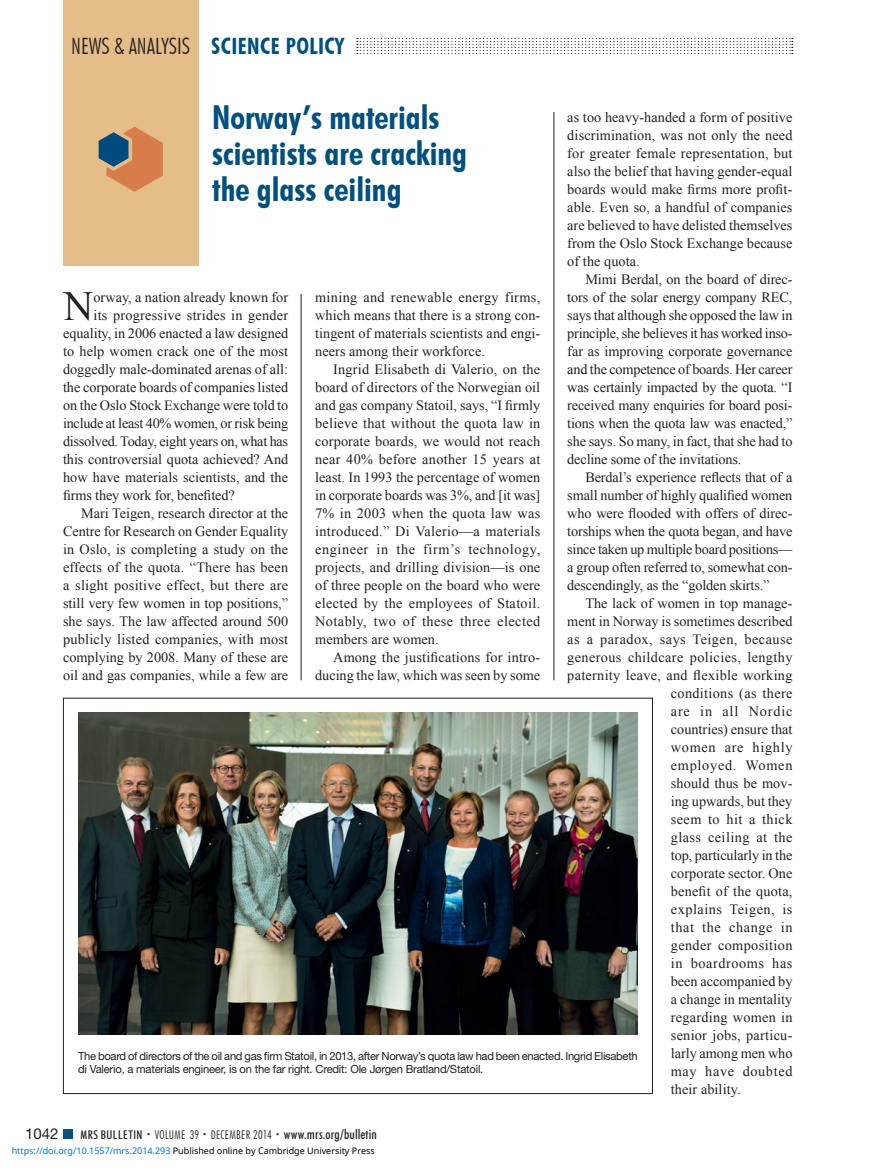
<style>
.page{position:relative;width:878px;height:1175px;background:#fff}
.page>*{position:absolute;margin:0;border:0;box-sizing:border-box;transform-origin:0 0}
.t1{font:41.4px "Times New Roman";color:#231f20}
.t2{font:700 condensed 33px/36px "Futura BT";color:#005080}
.t3{font:300 condensed 22.5px "Futura BT";color:#231f20}
.t4{font:700 condensed 22.5px "Futura BT";letter-spacing:.02em;color:#005080}
.t5{font:15px "Helvetica Neue LT Std";color:#231f20}
.t6{font:14.25px/18px "Times New Roman";letter-spacing:.005em;color:#231f20;text-align:justify}
.t7{font:14.25px "Times New Roman";letter-spacing:.03em;color:#231f20}
.t8{font:14.25px "Times New Roman";letter-spacing:-.02em;color:#231f20}
.t9{font:14.25px "Times New Roman";letter-spacing:.025em;color:#231f20}
.t10{font:14.25px "Times New Roman";letter-spacing:-.015em;color:#231f20}
.t11{font:14.25px "Times New Roman";letter-spacing:.04em;color:#231f20}
.t12{font:14.25px "Times New Roman";letter-spacing:.05em;color:#231f20}
.t13{font:14.25px "Times New Roman";letter-spacing:.035em;color:#231f20}
.t14{font:14.25px "Times New Roman";letter-spacing:.06em;color:#231f20}
.t15{font:14.25px "Times New Roman";letter-spacing:.045em;color:#231f20}
.t16{font:300 condensed 12px "Futura BT";letter-spacing:.025em;color:#231f20}
.t17{font:11.25px/12.8px "Helvetica Neue LT Std";letter-spacing:-.03em;color:#231f20}
.t18{font:9px "Noto Sans";color:#000}
.s1{font-weight:500}
.s2{font-size:7.5px}
.s3{font-weight:500;font-size:13.5px}
.s4{color:#0172cf}
</style>
<div class="page">
<div style="left:63px;top:1130px;width:9px;height:8px;background:#005080"></div>
<svg style="left:357px;top:38px;width:435px;height:16px"></svg>
<div style="left:63px;top:0;width:135px;height:266px;background:#e4bd89"></div>
<svg style="left:99px;top:127px;width:64px;height:65px"></svg>
<hr style="left:553px;top:112px;width:1px;height:568px;background:#231f20">
<hr style="left:301px;top:294px;width:1px;height:386px;background:#231f20">
<img style="left:78px;top:712px;width:559px;height:322px">
<h3 class="t3" style="left:76px;top:33px;width:108px">NEWS &amp; EVENTS</h3>
<h3 class="t4" style="left:212px;top:32px;width:134px">SCIENCE POLICY</h3>
<h3 class="t3" style="left:71px;top:32px;width:120px">NEWS &amp; ANALYSIS</h3>
<h2 class="t2" style="left:212px;top:99px;width:256px">Norway’s materials scientists are cracking the glass ceiling</h2>
<p class="t6" style="left:567px;top:108px;width:227px">as too heavy-handed a form of positive discrimination, was not only the need for greater female representation, but also the belief that having gender-equal boards would make firms more profit&shy;able. Even so, a handful of companies are believed to have delisted themselves from the Oslo Stock Exchange because of the quota.</p>
<p class="t6" style="left:567px;top:270px;width:227px;text-indent:18px">Mimi Berdal, on the board of direc&shy;tors of the solar energy company REC, says that although she opposed the law in principle, she believes it has worked inso&shy;far as improving corporate governance and the competence of boards. Her career was certainly impacted by the quota. “I received many enquiries for board posi&shy;tions when the quota law was enacted,” she says. So many, in fact, that she had to decline some of the invitations.</p>
<p class="t6" style="left:567px;top:468px;width:227px;text-indent:18px">Berdal’s experience reflects that of a small number of highly qualified women who were flooded with offers of direc&shy;torships when the quota began, and have since taken up multiple board positions— a group often referred to, somewhat con&shy;descendingly, as the “golden skirts.”</p>
<p class="t6" style="left:585px;top:594px;width:209px">The lack of women in top manage-</p>
<p class="t6" style="left:567px;top:612px;width:227px">ment in Norway is sometimes described</p>
<p class="t7" style="left:567px;top:631px;width:227px">as a paradox, says Teigen, because</p>
<p class="t7" style="left:567px;top:649px;width:227px">generous childcare policies, lengthy</p>
<p class="t6" style="left:567px;top:666px;width:227px">paternity leave, and flexible working</p>
<p class="t9" style="left:671px;top:685px;width:123px">conditions (as there</p>
<p class="t14" style="left:671px;top:703px;width:123px">are in all Nordic</p>
<p class="t6" style="left:671px;top:720px;width:123px">countries) ensure that</p>
<p class="t12" style="left:671px;top:739px;width:123px">women are highly</p>
<p class="t12" style="left:671px;top:757px;width:123px">employed. Women</p>
<p class="t6" style="left:671px;top:774px;width:123px">should thus be mov-</p>
<p class="t6" style="left:671px;top:792px;width:123px">ing upwards, but they</p>
<p class="t7" style="left:671px;top:811px;width:123px">seem to hit a thick</p>
<p class="t7" style="left:671px;top:829px;width:123px">glass ceiling at the</p>
<p class="t6" style="left:671px;top:846px;width:123px">top, particularly in the</p>
<p class="t6" style="left:671px;top:864px;width:123px">corporate sector. One</p>
<p class="t6" style="left:671px;top:882px;width:123px">benefit of the quota,</p>
<p class="t13" style="left:671px;top:901px;width:123px">explains Teigen, is</p>
<p class="t11" style="left:671px;top:919px;width:123px">that the change in</p>
<p class="t9" style="left:671px;top:937px;width:123px">gender composition</p>
<p class="t11" style="left:671px;top:955px;width:123px">in boardrooms has</p>
<p class="t6" style="left:671px;top:972px;width:123px">been accompanied by</p>
<p class="t6" style="left:671px;top:990px;width:123px">a change in mentality</p>
<p class="t6" style="left:671px;top:1008px;width:123px">regarding women in</p>
<p class="t6" style="left:671px;top:1026px;width:123px">senior jobs, particu-</p>
<p class="t6" style="left:671px;top:1044px;width:123px">larly among men who</p>
<p class="t15" style="left:671px;top:1063px;width:123px">may have doubted</p>
<p class="t6" style="left:671px;top:1080px;width:71px">their ability.</p>
<h1 class="t1" style="left:64px;top:283px;width:31px">N</h1>
<p class="t6" style="left:93px;top:288px;width:196px">orway, a nation already known for</p>
<p class="t6" style="left:315px;top:288px;width:227px">mining and renewable energy firms, which means that there is a strong con&shy;tingent of materials scientists and engi&shy;neers among their workforce.</p>
<p class="t6" style="left:315px;top:360px;width:227px;text-indent:18px">Ingrid Elisabeth di Valerio, on the board of directors of the Norwegian oil and gas company Statoil, says, “I firmly believe that without the quota law in corporate boards, we would not reach near 40% before another 15 years at least. In 1993 the percentage of women in corporate boards was 3%, and [it was] 7% in 2003 when the quota law was introduced.” Di Valerio—a materials engineer in the firm’s technology, projects, and drilling division—is one of three people on the board who were elected by the employees of Statoil.<br>Notably, two of these three elected members are women.</p>
<p class="t6" style="left:315px;top:648px;width:227px;text-align:right">Among the justifications for intro&shy;ducing the law, which was seen by some</p>
<p class="t6" style="left:93px;top:306px;width:196px">its progressive strides in gender</p>
<p class="t6" style="left:63px;top:324px;width:227px">equality, in 2006 enacted a law designed</p>
<p class="t6" style="left:63px;top:342px;width:227px">to help women crack one of the most</p>
<p class="t6" style="left:63px;top:360px;width:227px">doggedly male-dominated arenas of all:</p>
<p class="t6" style="left:63px;top:378px;width:227px">the corporate boards of companies listed</p>
<p class="t6" style="left:63px;top:396px;width:227px">on the Oslo Stock Exchange were told to</p>
<p class="t10" style="left:63px;top:415px;width:227px">include at least 40% women, or risk being</p>
<p class="t8" style="left:63px;top:433px;width:227px">dissolved. Today, eight years on, what has</p>
<p class="t6" style="left:63px;top:450px;width:227px">this controversial quota achieved? And</p>
<p class="t6" style="left:63px;top:468px;width:226px">how have materials scientists, and the</p>
<p class="t6" style="left:63px;top:486px;width:173px">firms they work for, benefited?</p>
<p class="t6" style="left:81px;top:504px;width:209px">Mari Teigen, research director at the</p>
<p class="t6" style="left:63px;top:522px;width:227px">Centre for Research on Gender Equality</p>
<p class="t6" style="left:63px;top:540px;width:227px">in Oslo, is completing a study on the</p>
<p class="t6" style="left:63px;top:558px;width:227px">effects of the quota. “There has been</p>
<p class="t6" style="left:63px;top:576px;width:227px">a slight positive effect, but there are</p>
<p class="t6" style="left:63px;top:594px;width:227px">still very few women in top positions,”</p>
<p class="t6" style="left:63px;top:612px;width:227px">she says. The law affected around 500</p>
<p class="t6" style="left:63px;top:630px;width:227px">publicly listed companies, with most</p>
<p class="t6" style="left:63px;top:648px;width:227px">complying by 2008. Many of these are</p>
<p class="t6" style="left:63px;top:666px;width:227px">oil and gas companies, while a few are</p>
<p class="t17" style="left:78px;top:1050px;width:561px">The board of directors of the oil and gas firm Statoil, in 2013, after Norway’s quota law had been enacted. Ingrid Elisabeth di Valerio, a materials engineer, is on the far right. Credit: Ole Jørgen Bratland/Statoil.</p>
<p class="t5" style="left:25px;top:1128px;width:35px">1042</p>
<p class="t16" style="left:81px;top:1127px;width:298px"><span class="s1">MRS BULLETIN</span> <span class="s2">•</span> VOLUME 39 <span class="s2">•</span> DECEMBER 2014 <span class="s2">•</span> <span class="s3">www.mrs.org/bulletin</span></p>
<p class="t18" style="left:12px;top:1143px;width:364px"><span class="s4">https://doi.org/10.1557/mrs.2014.293</span> Published online by Cambridge University Press</p>
</div>
